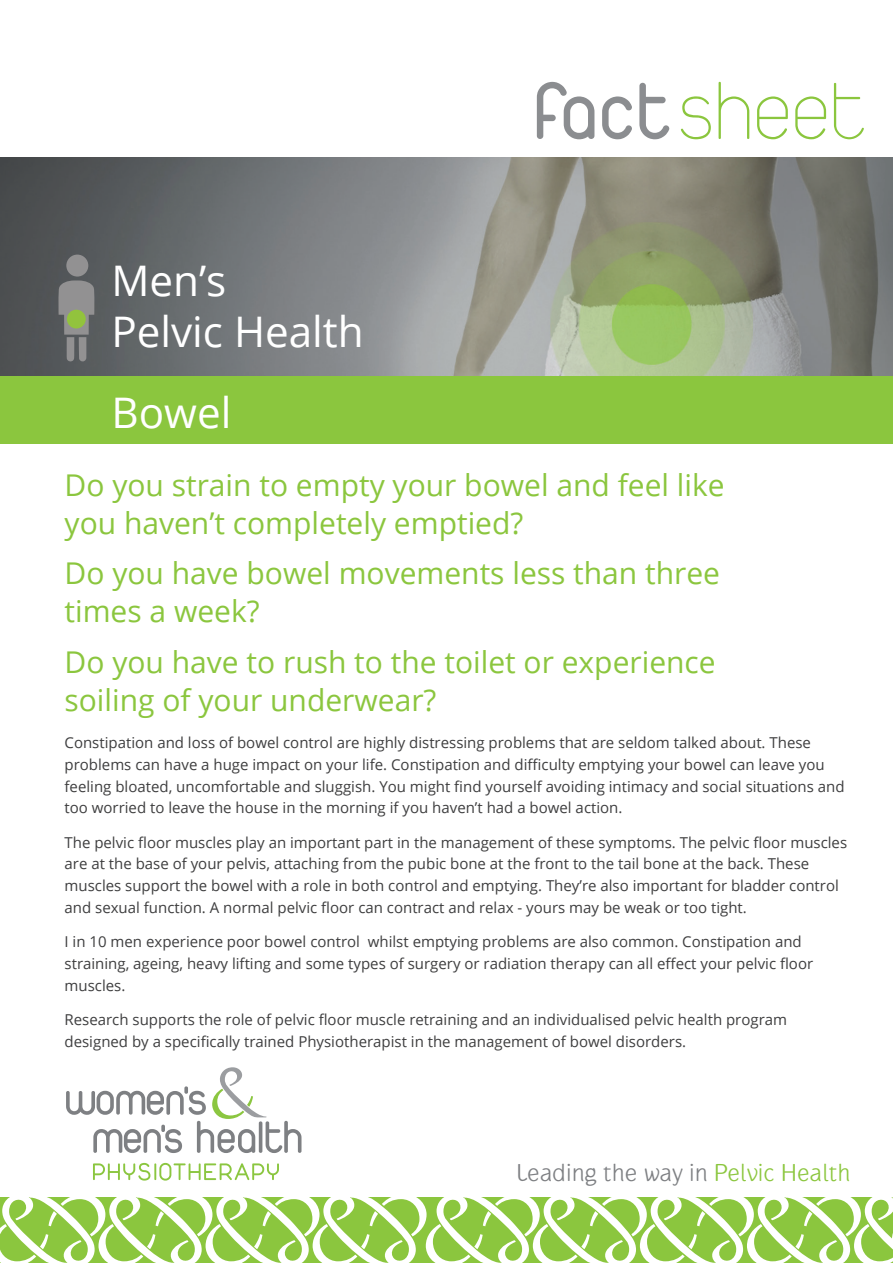
<style>
.page{position:relative;width:893px;height:1263px;background:#fff}
.page>*{position:absolute;margin:0;border:0;box-sizing:border-box;transform-origin:0 0}
.t1{font:42.15px/50.6px "Open Sans";color:#fff}
.t2{font:30px/38px "Open Sans";color:#8bc63e}
.t3{font:25.5px "Gauntlet Classic";color:#7e8083}
.t4{font:15px/21.6px "Open Sans";color:#3e3e3f}
.s1{color:#8bc63e}
</style>
<div class="page">
<img style="left:0;top:157px;width:893px;height:219px">
<div style="left:0;top:376px;width:893px;height:68px;background:#8bc63e"></div>
<svg style="left:93px;top:1163px;width:186px;height:17px"></svg>
<svg style="left:66px;top:1067px;width:235px;height:86px"></svg>
<svg style="left:0;top:1197px;width:893px;height:66px"></svg>
<svg style="left:537px;top:82px;width:57px;height:57px"></svg>
<svg style="left:602px;top:96px;width:30px;height:43px"></svg>
<svg style="left:639px;top:83px;width:30px;height:56px"></svg>
<svg style="left:681px;top:96px;width:30px;height:43px"></svg>
<svg style="left:719px;top:82px;width:30px;height:57px"></svg>
<svg style="left:757px;top:96px;width:31px;height:43px"></svg>
<svg style="left:795px;top:96px;width:31px;height:43px"></svg>
<svg style="left:834px;top:83px;width:30px;height:56px"></svg>
<svg style="left:58px;top:280px;width:37px;height:82px;background:#7b7c7d"></svg>
<div style="left:66px;top:255px;width:22px;height:22px;background:#929192;border-radius:50%"></div>
<div style="left:67px;top:310px;width:19px;height:18px;background:#92c33d;border-radius:50%"></div>
<h1 class="t1" style="left:111px;top:254px;width:254px">Men’s<br>Pelvic Health</h1>
<h1 class="t1" style="left:111px;top:386px;width:121px">Bowel</h1>
<h2 class="t2" style="left:65px;top:465px;width:662px">Do you strain to empty your bowel and feel like you haven’t completely emptied?</h2>
<h2 class="t2" style="left:65px;top:554px;width:657px">Do you have bowel movements less than three times a week?</h2>
<h2 class="t2" style="left:65px;top:642px;width:653px">Do you have to rush to the toilet or experience soiling of your underwear?</h2>
<p class="t4" style="left:65px;top:732px;width:781px">Constipation and loss of bowel control are highly distressing problems that are seldom talked about. These problems can have a huge impact on your life. Constipation and difficulty emptying your bowel can leave you feeling bloated, uncomfortable and sluggish. You might find yourself avoiding intimacy and social situations and too worried to leave the house in the morning if you haven’t had a bowel action.</p>
<p class="t4" style="left:65px;top:831px;width:784px">The pelvic floor muscles play an important part in the management of these symptoms. The pelvic floor muscles are at the base of your pelvis, attaching from the pubic bone at the front to the tail bone at the back. These muscles support the bowel with a role in both control and emptying. They’re also important for bladder control and sexual function. A normal pelvic floor can contract and relax - yours may be weak or too tight.</p>
<p class="t4" style="left:65px;top:930px;width:750px">I in 10 men experience poor bowel control whilst emptying problems are also common. Constipation and straining, ageing, heavy lifting and some types of surgery or radiation therapy can all effect your pelvic floor muscles.</p>
<p class="t4" style="left:65px;top:1008px;width:724px">Research supports the role of pelvic floor muscle retraining and an individualised pelvic health program designed by a specifically trained Physiotherapist in the management of bowel disorders.</p>
<h3 class="t3" style="left:516px;top:1158px;width:336px">Leading the way in <span class="s1">Pelvic Health</span></h3>
</div>
